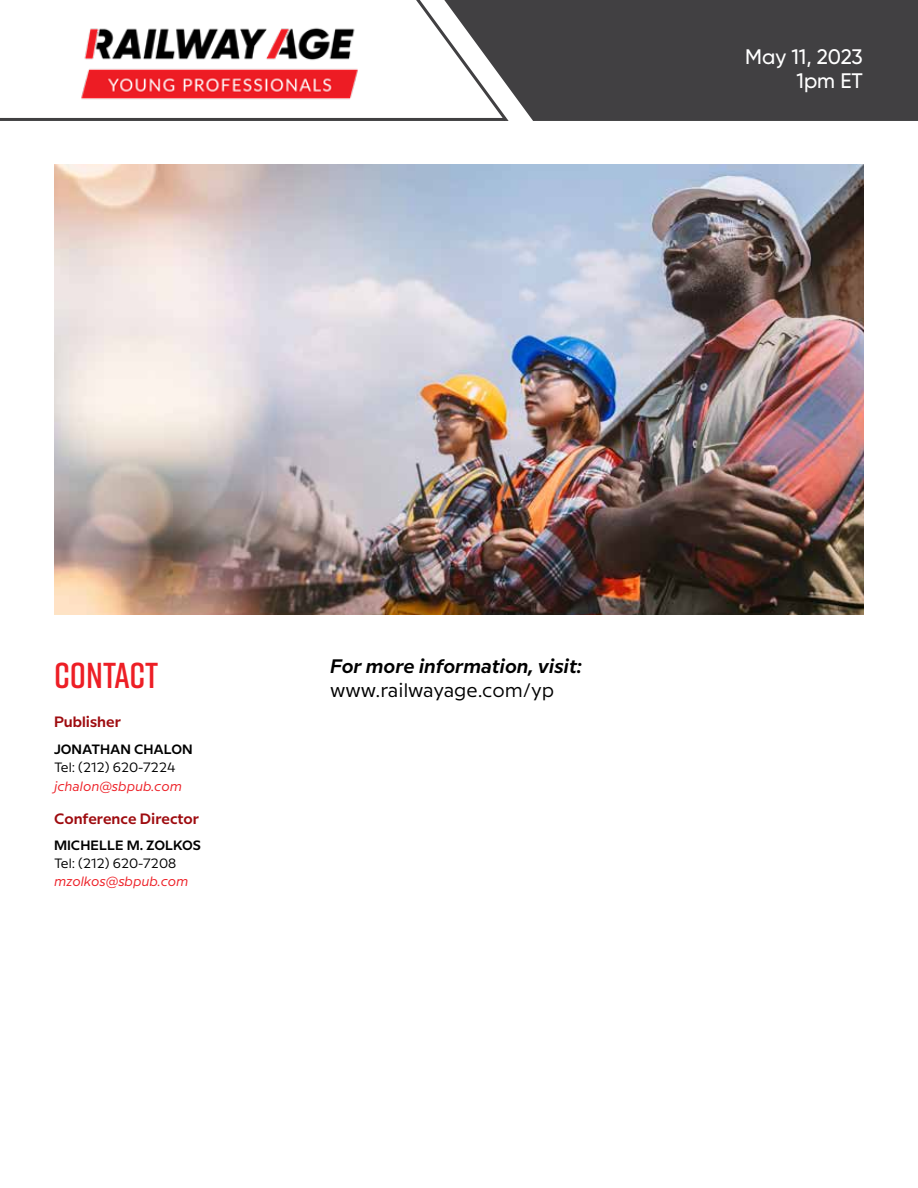
<style>
.page{position:relative;width:918px;height:1188px;background:#fff}
.page>*{position:absolute;margin:0;border:0;box-sizing:border-box;transform-origin:0 0}
.t1{font:600 36px "Rift";color:#ed1e25}
.t2{font:500 21px/24px "Gilroy";color:#fff;text-align:right}
.t3{font:italic 600 19.5px "Milliard";color:#000}
.t4{font:19.5px "Milliard";color:#000}
.t5{font:600 15px "Milliard";color:#9e0b0f}
.t6{font:13.5px "Milliard";color:#000}
.t7{font:600 13.5px "Milliard";color:#000}
.t8{font:italic 13.5px "Milliard";color:#ed1e25}
.t9{font:italic 13.5px "Milliard";color:#ed1d24}
</style>
<div class="page">
<div style="left:512px;top:0;width:406px;height:121px;background:#414042"></div>
<svg style="left:0;top:0;width:512px;height:121px"></svg>
<img style="left:64px;top:5px;width:312px;height:105px">
<img style="left:54px;top:165px;width:810px;height:450px">
<h2 class="t2" style="left:745px;top:44px;width:119px">May 11, 2023<br>1pm ET</h2>
<h1 class="t1" style="left:54px;top:649px;width:106px">CONTACT</h1>
<p class="t5" style="left:54px;top:711px;width:69px">Publisher</p>
<p class="t7" style="left:54px;top:739px;width:140px">JONATHAN CHALON</p>
<p class="t6" style="left:54px;top:757px;width:123px">Tel: (212) 620-7224</p>
<p class="t8" style="left:54px;top:777px;width:129px">jchalon@sbpub.com</p>
<p class="t5" style="left:54px;top:808px;width:147px">Conference Director</p>
<p class="t7" style="left:54px;top:836px;width:149px">MICHELLE M. ZOLKOS</p>
<p class="t6" style="left:54px;top:854px;width:124px">Tel: (212) 620-7208</p>
<p class="t9" style="left:54px;top:872px;width:136px">mzolkos@sbpub.com</p>
<h3 class="t3" style="left:330px;top:652px;width:253px">For more information, visit:</h3>
<h3 class="t4" style="left:330px;top:676px;width:226px">www.railwayage.com/yp</h3>
</div>
